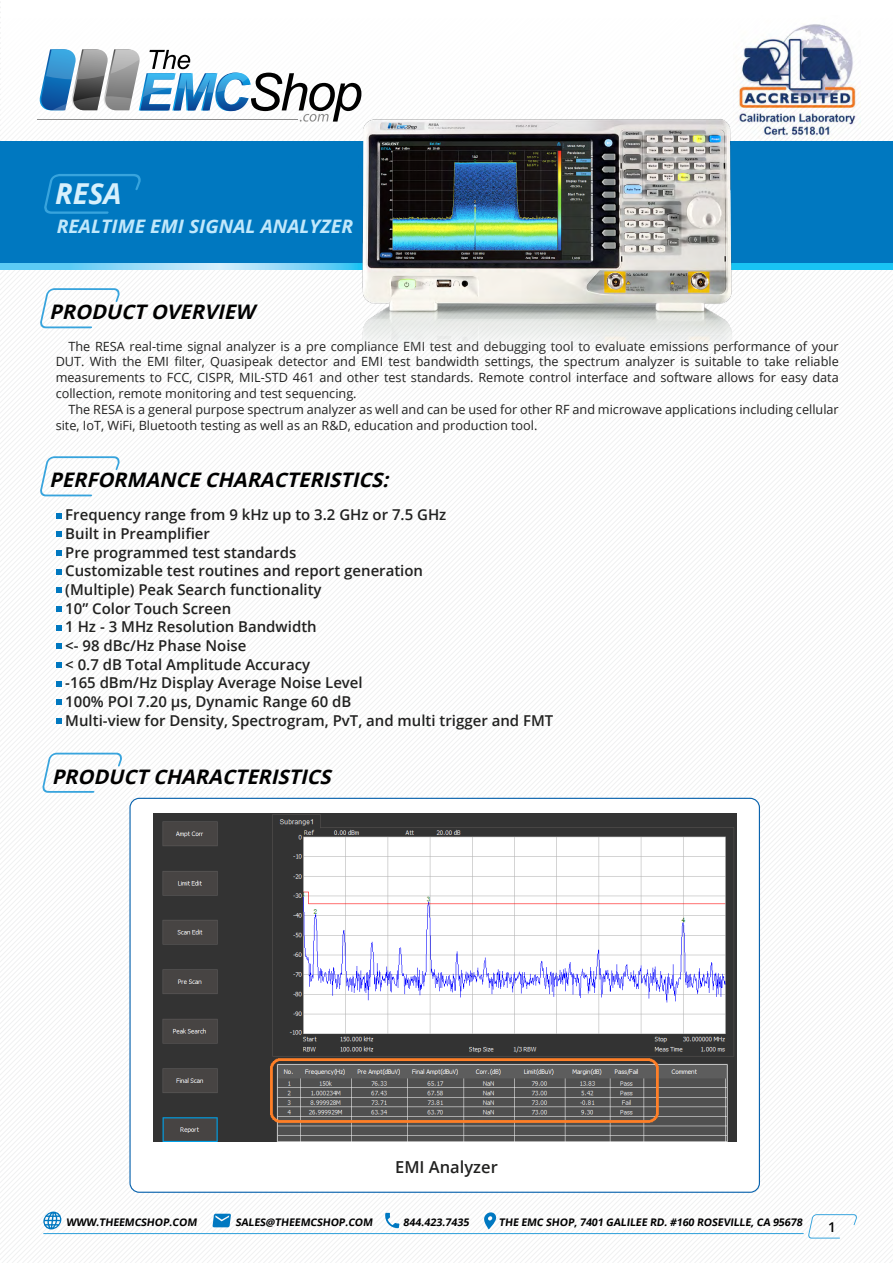
<style>
.page{position:relative;width:893px;height:1263px;background:#fff}
.page>*{position:absolute;margin:0;border:0;box-sizing:border-box;transform-origin:0 0}
.t1{font:italic 700 28.8px "Open Sans";color:#d7f0fc}
.t2{font:italic 700 20.1px "Open Sans";color:#000}
.t3{font:italic 700 18.6px "Open Sans";color:#c1e8fb;scale:1.04 1}
.t4{font:600 16.5px "Open Sans";color:#212120}
.t5{font:600 15px/18.6px "Open Sans";color:#212120}
.t6{font:600 13.5px "Open Sans";color:#000}
.t7{font:12.75px/15.8px "Open Sans";color:#212120;text-align:justify}
.t8{font:700 10.5px "Open Sans";color:#000}
</style>
<div class="page">
<svg style="left:673px;top:1043px;width:220px;height:220px"></svg>
<svg style="left:678px;top:1048px;width:215px;height:215px"></svg>
<hr style="left:43px;top:1233px;width:761px;height:1px;background:#39a4dc">
<svg style="left:683px;top:1053px;width:210px;height:210px"></svg>
<svg style="left:483px;top:1212px;width:14px;height:17px"></svg>
<svg style="left:383px;top:1213px;width:18px;height:15px"></svg>
<svg style="left:212px;top:1214px;width:19px;height:13px"></svg>
<svg style="left:42px;top:1211px;width:20px;height:18px"></svg>
<svg style="left:0;top:263px;width:893px;height:7px;background:#6ad2f6"></svg>
<div style="left:0;top:141px;width:893px;height:122px;background:#0078c0"></div>
<svg style="left:0;top:2px;width:361px;height:212px"></svg>
<hr style="left:38px;top:119px;width:260px;height:1px;background:#8c8c8c">
<img style="left:736px;top:24px;width:125px;height:115px">
<svg style="left:38px;top:287px;width:84px;height:42px"></svg>
<svg style="left:38px;top:455px;width:84px;height:42px"></svg>
<svg style="left:56px;top:513px;width:5px;height:5px"></svg>
<svg style="left:56px;top:531px;width:5px;height:6px"></svg>
<svg style="left:56px;top:550px;width:5px;height:6px"></svg>
<svg style="left:56px;top:569px;width:5px;height:5px"></svg>
<svg style="left:56px;top:587px;width:5px;height:6px"></svg>
<svg style="left:56px;top:606px;width:5px;height:6px"></svg>
<svg style="left:56px;top:625px;width:5px;height:5px"></svg>
<svg style="left:56px;top:643px;width:5px;height:6px"></svg>
<svg style="left:56px;top:662px;width:5px;height:6px"></svg>
<svg style="left:56px;top:681px;width:5px;height:5px"></svg>
<svg style="left:56px;top:699px;width:5px;height:6px"></svg>
<svg style="left:56px;top:718px;width:5px;height:6px"></svg>
<img style="left:338px;top:88px;width:415px;height:259px">
<svg style="left:40px;top:752px;width:84px;height:42px"></svg>
<div style="left:130px;top:798px;width:629px;height:394px;background:#fff;border-radius:9px"></div>
<img style="left:153px;top:813px;width:583px;height:329px">
<h1 class="t1" style="left:55px;top:174px;width:68px">RESA</h1>
<h3 class="t3" style="left:57px;top:213px;width:287px">REALTIME EMI SIGNAL ANALYZER</h3>
<h2 class="t2" style="left:49px;top:298px;width:213px">PRODUCTOVERVIEW</h2>
<p class="t7" style="left:56px;top:338px;width:785px;text-indent:13px">The RESA real-time signal analyzer is a pre compliance EMI test and debugging tool to evaluate emissions performance of your DUT. With the EMI filter, Quasipeak detector and EMI test bandwidth settings, the spectrum analyzer is suitable to take reliable measurements to FCC, CISPR, MIL-STD 461 and other test standards. Remote control interface and software allows for easy data collection, remote monitoring and test sequencing.</p>
<p class="t7" style="left:56px;top:401px;width:785px;text-indent:13px">The RESA is a general purpose spectrum analyzer as well and can be used for other RF and microwave applications including cellular site, IoT, WiFi, Bluetooth testing as well as an R&amp;D, education and production tool.</p>
<h2 class="t2" style="left:49px;top:466px;width:347px">PERFORMANCECHARACTERISTICS:</h2>
<p class="t5" style="left:65px;top:505px;width:490px">Frequency range from 9 kHz up to 3.2 GHz or 7.5 GHz<br>Built in Preamplifier<br>Pre programmed test standards<br>Customizable test routines and report generation<br>(Multiple) Peak Search functionality<br>10” Color Touch Screen<br>1 Hz - 3 MHz Resolution Bandwidth<br>&lt;- 98 dBc/Hz Phase Noise<br>&lt; 0.7 dB Total Amplitude Accuracy<br>-165 dBm/Hz Display Average Noise Level<br>100% POI 7.20 μs, Dynamic Range 60 dB<br>Multi-view for Density, Spectrogram, PvT, and multi trigger and FMT</p>
<h2 class="t2" style="left:52px;top:762px;width:287px">PRODUCTCHARACTERISTICS</h2>
<p class="t4" style="left:395px;top:1156px;width:104px">EMI Analyzer</p>
<p class="t8" style="left:66px;top:1214px;width:134px">WWW.THEEMCSHOP.COM</p>
<p class="t8" style="left:235px;top:1214px;width:140px">SALES@THEEMCSHOP.COM</p>
<p class="t8" style="left:403px;top:1214px;width:69px">844.423.7435</p>
<p class="t8" style="left:499px;top:1214px;width:307px">THE EMC SHOP, 7401 GALILEE RD. #160 ROSEVILLE, CA 95678</p>
<p class="t6" style="left:828px;top:1217px;width:9px">1</p>
</div>
